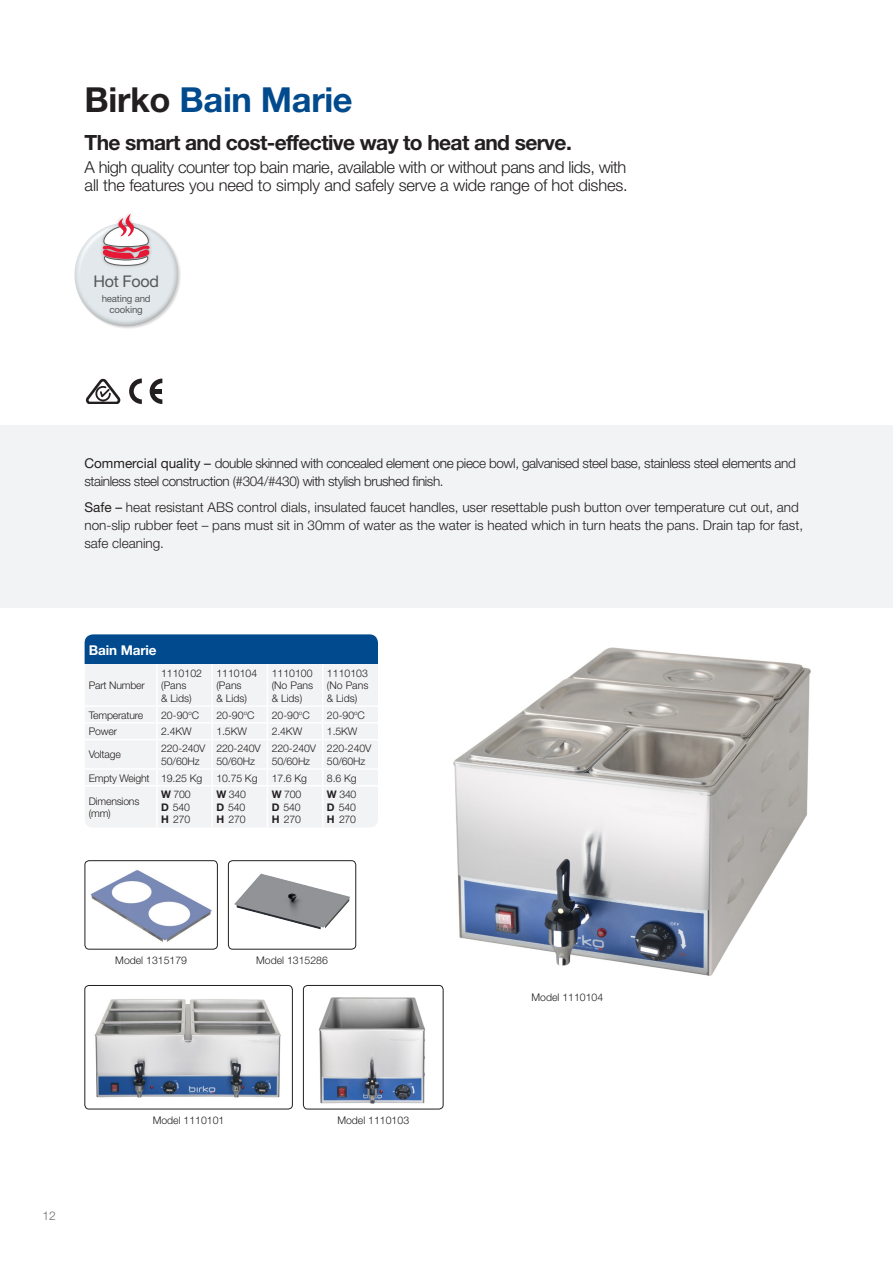
<style>
.page{position:relative;width:893px;height:1263px;background:#fff}
.page>*{position:absolute;margin:0;border:0;box-sizing:border-box;transform-origin:0 0}
.t1{font:700 34.5px "Helvetica Neue";letter-spacing:-.01em;color:#004a8d}
.t2{font:700 21px "Helvetica Neue";letter-spacing:-.03em;color:#231f20}
.t3{font:300 16.5px/18px "Helvetica Neue";letter-spacing:-.025em;color:#231f20}
.t4{font:16.05px "Helvetica Neue";letter-spacing:-.02em;color:#57585a}
.t5{font:300 13.5px/18px "Helvetica Neue";color:#231f20}
.t6{font:300 13.5px/18px "Helvetica Neue";letter-spacing:-.03em;color:#231f20}
.t7{font:700 13.5px "Helvetica Neue";letter-spacing:-.01em;color:#fff}
.t8{font:300 12px "Helvetica Neue";color:#6c6d70}
.t9{font:300 10.5px/12.6px "Helvetica Neue";letter-spacing:-.01em;color:#231f20}
.t10{font:9.6px/11.2px "Helvetica Neue";letter-spacing:-.02em;color:#57585a;text-align:center}
.s1{color:#231f20}
.s2{font-weight:400}
.s3{font-weight:700}
</style>
<div class="page">
<div style="left:0;top:425px;width:893px;height:183px;background:#f2f3f4"></div>
<img style="left:441px;top:647px;width:370px;height:343px">
<div style="left:85px;top:634px;width:293px;height:30px;background:#004a8d"></div>
<div style="left:85px;top:664px;width:293px;height:163px;background:#f2f3f4"></div>
<hr style="left:156px;top:664px;width:2px;height:41px;background:#fff">
<hr style="left:211px;top:664px;width:2px;height:41px;background:#fff">
<hr style="left:267px;top:664px;width:1px;height:41px;background:#fff">
<hr style="left:322px;top:664px;width:1px;height:41px;background:#fff">
<hr style="left:85px;top:705px;width:72px;height:2px;background:#fff">
<hr style="left:157px;top:705px;width:55px;height:2px;background:#fff">
<hr style="left:212px;top:705px;width:55px;height:2px;background:#fff">
<hr style="left:267px;top:705px;width:56px;height:2px;background:#fff">
<hr style="left:323px;top:705px;width:55px;height:2px;background:#fff">
<hr style="left:85px;top:722px;width:72px;height:2px;background:#fff">
<hr style="left:157px;top:722px;width:55px;height:2px;background:#fff">
<svg style="left:156px;top:707px;width:2px;height:32px"></svg>
<hr style="left:212px;top:722px;width:55px;height:2px;background:#fff">
<svg style="left:211px;top:707px;width:2px;height:32px"></svg>
<hr style="left:267px;top:722px;width:56px;height:2px;background:#fff">
<hr style="left:323px;top:722px;width:55px;height:2px;background:#fff">
<hr style="left:85px;top:739px;width:72px;height:1px;background:#fff">
<hr style="left:157px;top:739px;width:55px;height:1px;background:#fff">
<hr style="left:156px;top:740px;width:2px;height:28px;background:#fff">
<hr style="left:212px;top:739px;width:55px;height:1px;background:#fff">
<hr style="left:211px;top:740px;width:2px;height:28px;background:#fff">
<hr style="left:267px;top:739px;width:56px;height:1px;background:#fff">
<hr style="left:323px;top:739px;width:55px;height:1px;background:#fff">
<hr style="left:85px;top:768px;width:72px;height:2px;background:#fff">
<hr style="left:157px;top:768px;width:55px;height:2px;background:#fff">
<svg style="left:156px;top:770px;width:2px;height:15px"></svg>
<hr style="left:212px;top:768px;width:55px;height:2px;background:#fff">
<svg style="left:211px;top:770px;width:2px;height:15px"></svg>
<hr style="left:267px;top:768px;width:56px;height:2px;background:#fff">
<svg style="left:267px;top:707px;width:1px;height:78px"></svg>
<hr style="left:323px;top:768px;width:55px;height:2px;background:#fff">
<svg style="left:322px;top:707px;width:1px;height:78px"></svg>
<hr style="left:85px;top:785px;width:72px;height:1px;background:#fff">
<hr style="left:157px;top:785px;width:55px;height:1px;background:#fff">
<hr style="left:156px;top:786px;width:2px;height:42px;background:#fff">
<hr style="left:212px;top:785px;width:55px;height:1px;background:#fff">
<hr style="left:211px;top:786px;width:2px;height:42px;background:#fff">
<hr style="left:267px;top:785px;width:56px;height:1px;background:#fff">
<hr style="left:267px;top:786px;width:1px;height:42px;background:#fff">
<hr style="left:323px;top:785px;width:55px;height:1px;background:#fff">
<hr style="left:322px;top:786px;width:1px;height:42px;background:#fff">
<img style="left:94px;top:999px;width:187px;height:99px">
<div style="left:85px;top:985px;width:208px;height:124px;border:1px solid #231f20;border-radius:4px"></div>
<img style="left:91px;top:870px;width:121px;height:72px">
<div style="left:85px;top:860px;width:133px;height:89px;border:1px solid #231f20;border-radius:4px"></div>
<img style="left:318px;top:997px;width:108px;height:107px">
<div style="left:303px;top:985px;width:140px;height:124px;border:1px solid #231f20;border-radius:4px"></div>
<img style="left:234px;top:861px;width:122px;height:88px">
<div style="left:228px;top:860px;width:128px;height:89px;border:1px solid #231f20;border-radius:4px"></div>
<div style="left:74px;top:222px;width:106px;height:106px;background:#231f20;opacity:.8"></div>
<div style="left:100px;top:211px;width:53px;height:58px;background:#231f20;opacity:.3"></div>
<svg style="left:103px;top:214px;width:47px;height:52px"></svg>
<img style="left:86px;top:378px;width:35px;height:26px">
<svg style="left:129px;top:379px;width:13px;height:25px"></svg>
<svg style="left:150px;top:379px;width:12px;height:25px"></svg>
<p class="t1" style="left:85px;top:78px;width:270px"><span class="s1">Birko</span> Bain Marie</p>
<p class="t2" style="left:84px;top:129px;width:489px">The smart and cost-effective way to heat and serve.</p>
<p class="t3" style="left:85px;top:158px;width:545px">A high quality counter top bain marie, available with or without pans and lids, with all the features you need to simply and safely serve a wide range of hot dishes.</p>
<p class="t4" style="left:93px;top:272px;width:67px">Hot Food</p>
<p class="t10" style="left:102px;top:293px;width:50px">heating and cooking</p>
<p class="t6" style="left:84px;top:454px;width:713px"><span class="s2">Commercial quality –</span> double skinned with concealed element one piece bowl, galvanised steel base, stainless steel elements and stainless steel construction (#304/#430) with stylish brushed finish.</p>
<p class="t5" style="left:84px;top:498px;width:720px"><span class="s2">Safe –</span> heat resistant ABS control dials, insulated faucet handles, user resettable push button over temperature cut out, and non-slip rubber feet – pans must sit in 30mm of water as the water is heated which in turn heats the pans. Drain tap for fast, safe cleaning.</p>
<p class="t7" style="left:89px;top:641px;width:69px">Bain Marie</p>
<p class="t9" style="left:89px;top:679px;width:57px">Part Number</p>
<p class="t9" style="left:161px;top:666px;width:42px">1110102</p>
<p class="t9" style="left:161px;top:679px;width:32px">(Pans &amp; Lids)</p>
<p class="t9" style="left:216px;top:666px;width:42px">1110104 (Pans<br>&amp; Lids)</p>
<p class="t9" style="left:272px;top:666px;width:43px;text-align:justify">1110100 (No Pans &amp; Lids)</p>
<p class="t9" style="left:327px;top:666px;width:43px;text-align:justify">1110103 (No Pans &amp; Lids)</p>
<p class="t9" style="left:89px;top:708px;width:56px">Temperature</p>
<p class="t9" style="left:161px;top:708px;width:40px">20-90<sup>o</sup>C</p>
<p class="t9" style="left:216px;top:708px;width:40px">20-90<sup>o</sup>C</p>
<p class="t9" style="left:272px;top:708px;width:40px">20-90<sup>o</sup>C</p>
<p class="t9" style="left:327px;top:708px;width:40px">20-90<sup>o</sup>C</p>
<p class="t9" style="left:89px;top:725px;width:30px">Power</p>
<p class="t9" style="left:161px;top:725px;width:32px">2.4KW</p>
<p class="t9" style="left:216px;top:725px;width:32px">1.5KW</p>
<p class="t9" style="left:272px;top:725px;width:32px">2.4KW</p>
<p class="t9" style="left:327px;top:725px;width:32px">1.5KW</p>
<p class="t9" style="left:89px;top:748px;width:34px">Voltage</p>
<p class="t9" style="left:161px;top:742px;width:46px">220-240V<br>50/60Hz</p>
<p class="t9" style="left:216px;top:742px;width:46px">220-240V<br>50/60Hz</p>
<p class="t9" style="left:272px;top:742px;width:46px">220-240V<br>50/60Hz</p>
<p class="t9" style="left:327px;top:742px;width:46px">220-240V<br>50/60Hz</p>
<p class="t9" style="left:89px;top:771px;width:62px">Empty Weight</p>
<p class="t9" style="left:161px;top:771px;width:43px">19.25 Kg</p>
<p class="t9" style="left:216px;top:771px;width:43px">10.75 Kg</p>
<p class="t9" style="left:272px;top:771px;width:37px">17.6 Kg</p>
<p class="t9" style="left:327px;top:771px;width:31px">8.6 Kg</p>
<p class="t9" style="left:89px;top:794px;width:52px">Dimensions (mm)</p>
<p class="t9" style="left:161px;top:788px;width:31px;text-align:justify"><span class="s3">W</span> 700<br><span class="s3">D</span> 540<br><span class="s3">H</span> 270</p>
<p class="t9" style="left:216px;top:788px;width:31px;text-align:justify"><span class="s3">W</span> 340<br><span class="s3">D</span> 540<br><span class="s3">H</span> 270</p>
<p class="t9" style="left:272px;top:788px;width:31px;text-align:justify"><span class="s3">W</span> 700<br><span class="s3">D</span> 540<br><span class="s3">H</span> 270</p>
<p class="t9" style="left:327px;top:788px;width:31px;text-align:justify"><span class="s3">W</span> 340<br><span class="s3">D</span> 540<br><span class="s3">H</span> 270</p>
<p class="t8" style="left:43px;top:1209px;width:15px">12</p>
<p class="t9" style="left:115px;top:954px;width:73px">Model 1315179</p>
<p class="t9" style="left:256px;top:954px;width:73px">Model 1315286</p>
<p class="t9" style="left:153px;top:1113px;width:73px">Model 1110101</p>
<p class="t9" style="left:337px;top:1113px;width:73px">Model 1110103</p>
<p class="t9" style="left:531px;top:991px;width:73px">Model 1110104</p>
</div>
